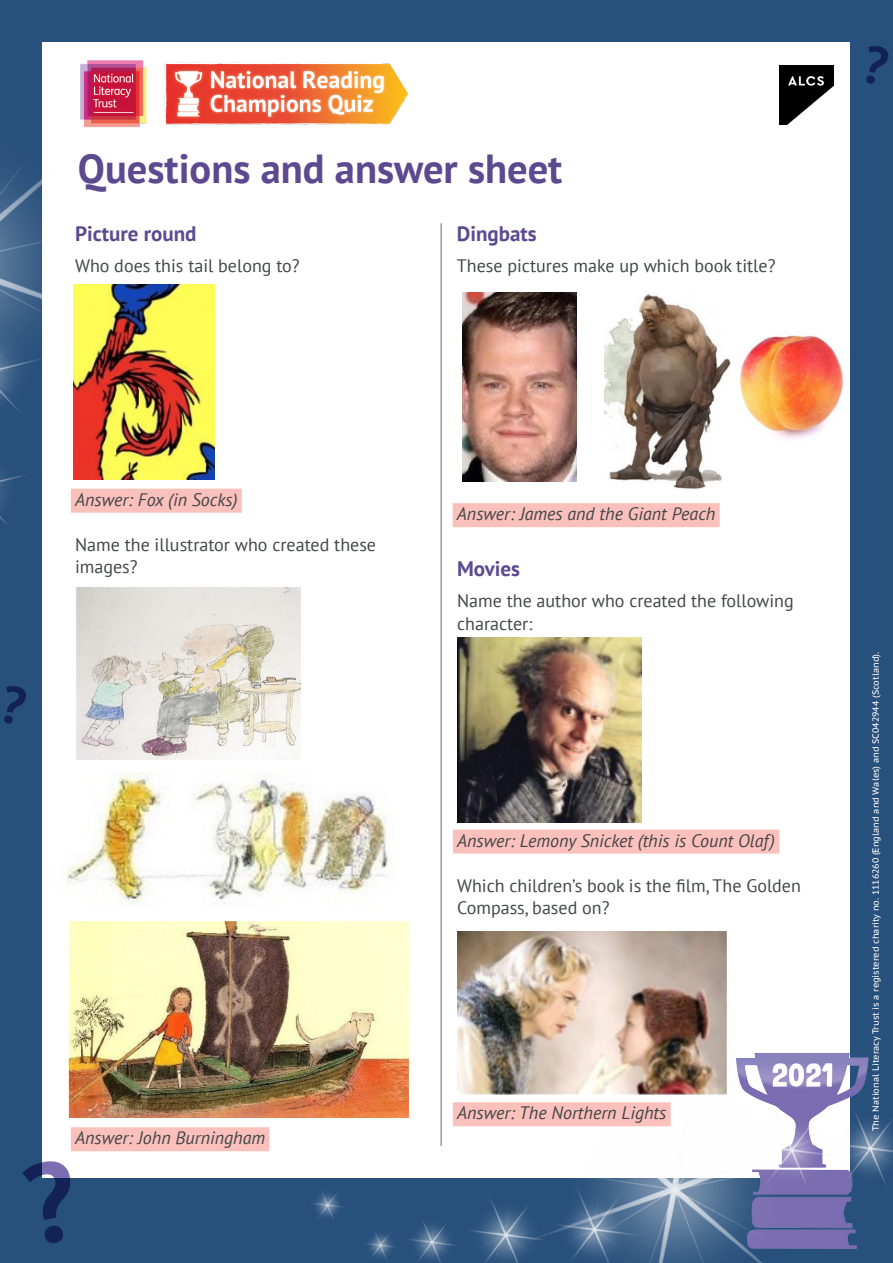
<style>
.page{position:relative;width:893px;height:1263px;background:#28507c}
.page>*{position:absolute;margin:0;border:0;box-sizing:border-box;transform-origin:0 0}
.t1{font:700 40.5px "PT Sans";color:#5d4990}
.subheading{font:700 21px "PT Sans";color:#5d4990}
.BODY{font:18px/22.5px "PT Sans";color:#434547}
.answer{font:italic 18px "PT Sans";color:#434547}
.t2{font:9px "PT Sans Caption";color:#fff}
</style>
<div class="page">
<div style="left:43px;top:43px;width:807px;height:1135px;background:#fff"></div>
<div style="left:71px;top:489px;width:171px;height:24px;background:#fac0bb"></div>
<div style="left:71px;top:1127px;width:198px;height:24px;background:#fac0bb"></div>
<div style="left:453px;top:503px;width:267px;height:24px;background:#fac0bb"></div>
<img style="left:80px;top:60px;width:328px;height:68px">
<img style="left:780px;top:65px;width:53px;height:59px">
<img style="left:285px;top:968px;width:608px;height:295px">
<img style="left:0;top:42px;width:51px;height:651px">
<img style="left:73px;top:285px;width:142px;height:194px">
<img style="left:76px;top:588px;width:225px;height:172px">
<img style="left:67px;top:771px;width:323px;height:134px">
<img style="left:68px;top:922px;width:340px;height:195px">
<img style="left:462px;top:292px;width:115px;height:190px">
<img style="left:604px;top:293px;width:127px;height:196px">
<img style="left:738px;top:335px;width:106px;height:104px">
<hr style="left:440px;top:223px;width:2px;height:923px;background:#a093bd">
<div style="left:453px;top:829px;width:326px;height:24px;background:#fac0bb"></div>
<div style="left:453px;top:1102px;width:218px;height:24px;background:#fac0bb"></div>
<img style="left:457px;top:638px;width:184px;height:184px">
<img style="left:457px;top:931px;width:270px;height:163px">
<svg style="left:0;top:684px;width:28px;height:9px"></svg>
<p class="t1" style="left:78px;top:142px;width:486px">Questions and answer sheet</p>
<p class="subheading" style="left:75px;top:220px;width:123px">Picture round</p>
<p class="BODY" style="left:75px;top:254px;width:226px">Who does this tail belong to?</p>
<p class="subheading" style="left:457px;top:220px;width:81px">Dingbats</p>
<p class="BODY" style="left:457px;top:254px;width:320px">These pictures make up which book title?</p>
<p class="answer" style="left:75px;top:488px;width:164px">Answer: Fox (in Socks)</p>
<p class="BODY" style="left:75px;top:533px;width:302px">Name the illustrator who created these images?</p>
<p class="answer" style="left:75px;top:1126px;width:192px">Answer: John Burningham</p>
<p class="answer" style="left:457px;top:502px;width:260px">Answer: James and the Giant Peach</p>
<p class="subheading" style="left:457px;top:555px;width:65px">Movies</p>
<p class="BODY" style="left:457px;top:589px;width:338px">Name the author who created the following character:</p>
<p class="answer" style="left:457px;top:829px;width:319px">Answer: Lemony Snicket (this is Count Olaf)</p>
<p class="BODY" style="left:457px;top:873px;width:345px">Which children’s book is the film, The Golden<br>Compass, based on?</p>
<p class="answer" style="left:457px;top:1101px;width:211px">Answer: The Northern Lights</p>
<p class="t2" style="left:870px;top:1131px;width:481px;rotate:-90deg">The National Literacy Trust is a registered charity no. 1116260 (England and Wales) and SC042944 (Scotland).</p>
</div>
